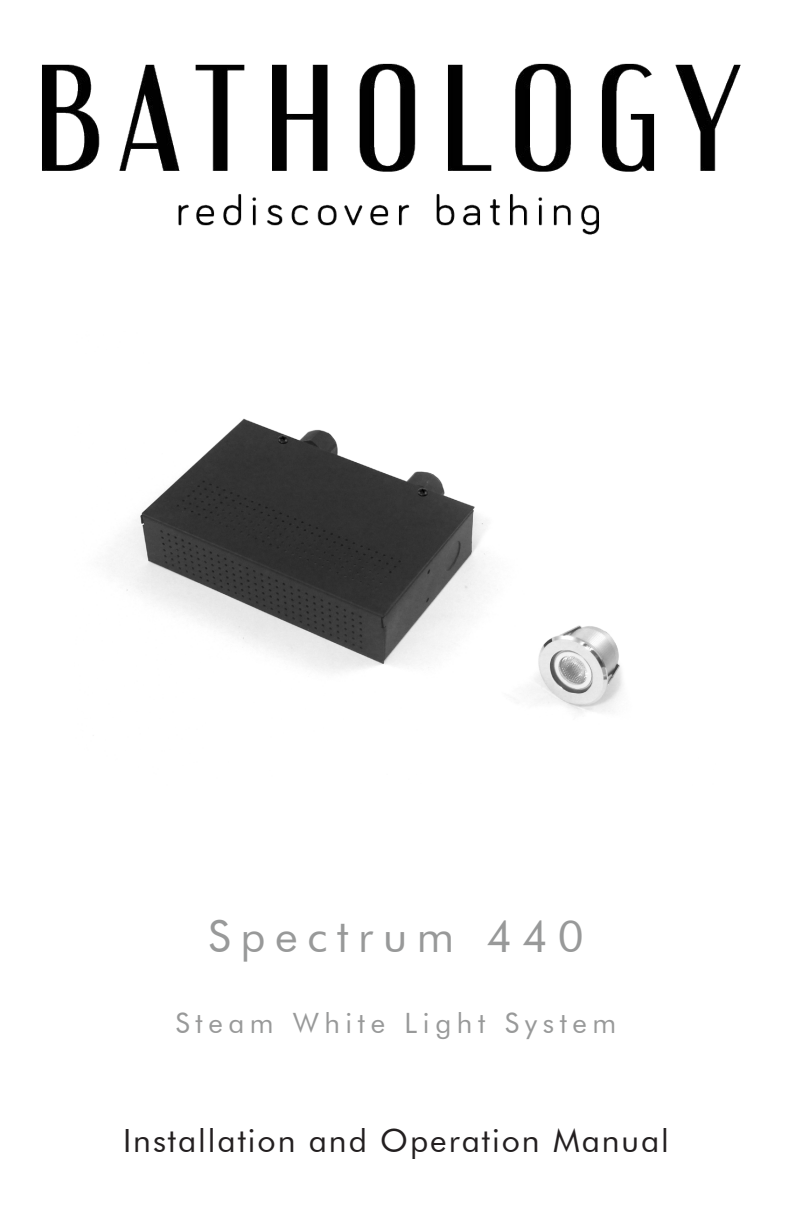
<style>
.page{position:relative;width:792px;height:1224px;background:#fff}
.page>*{position:absolute;margin:0;border:0;box-sizing:border-box;transform-origin:0 0}
.t1{font:44px "Futura BT";letter-spacing:.22em;color:#989999}
.t2{font:32px "Futura BT";letter-spacing:.06em;color:#231f20}
.t3{font:28px "Futura BT";letter-spacing:.2em;color:#989999}
</style>
<div class="page">
<img style="left:110px;top:418px;width:513px;height:295px">
<img style="left:42px;top:63px;width:699px;height:172px">
<p class="t1" style="left:208px;top:910px;width:377px">Spectrum 440</p>
<p class="t3" style="left:176px;top:1006px;width:442px">Steam White Light System</p>
<p class="t2" style="left:123px;top:1121px;width:547px">Installation and Operation Manual</p>
</div>
